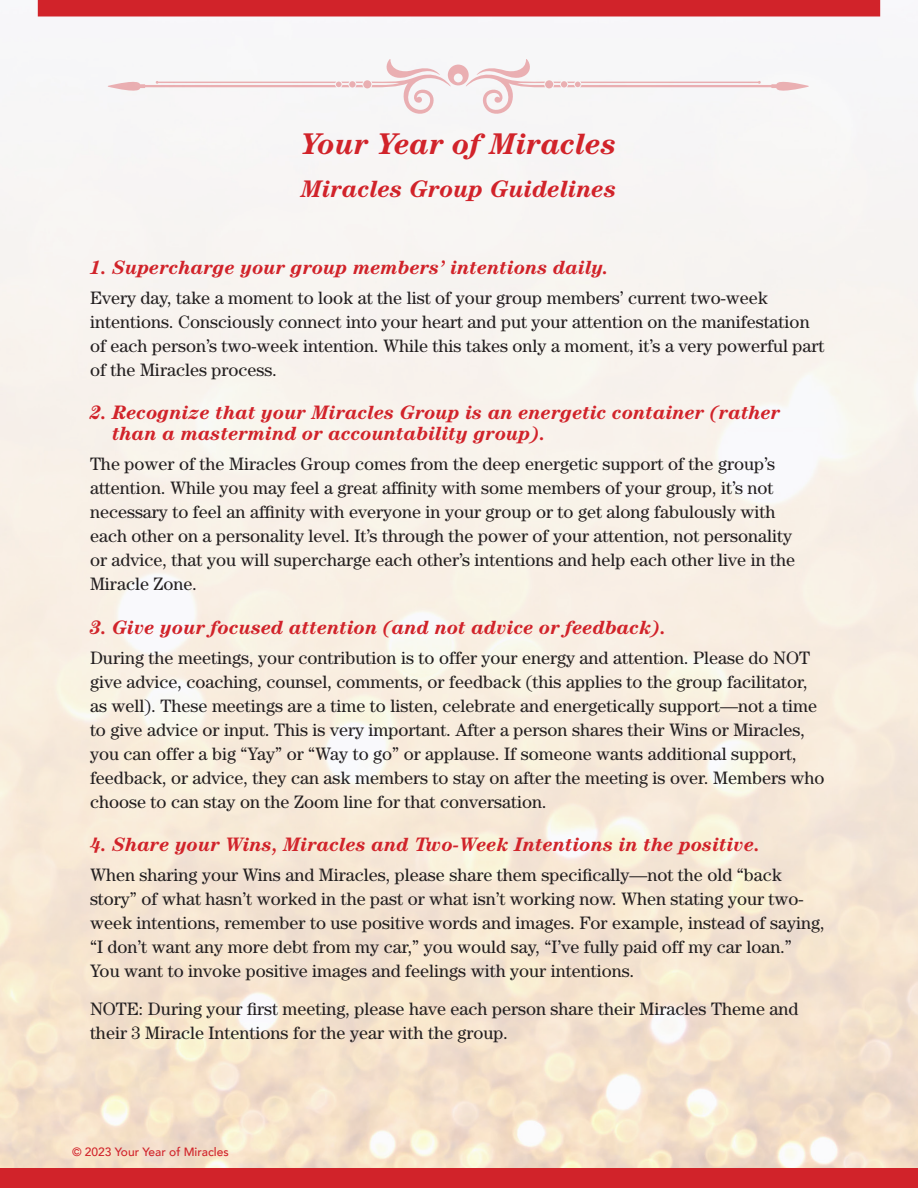
<style>
.page{position:relative;width:918px;height:1188px;background:#fff}
.page>*{position:absolute;margin:0;border:0;box-sizing:border-box;transform-origin:0 0}
.Big_Head{font:italic 700 30px "Century";color:#d1232a}
.Subhead{font:italic 700 24px "Century";color:#d1232a}
.A_Head{font:italic 700 19.5px/21px "Century";color:#d1232a}
.Body_Text{font:18px/24px "Century";color:#231f20}
.t1{font:500 12px "Avenir";color:#d1232a}
</style>
<div class="page">
<div style="left:0;top:1168px;width:918px;height:20px;background:#d1232a"></div>
<div style="left:38px;top:0;width:842px;height:16px;background:#d1232a"></div>
<svg style="left:108px;top:59px;width:701px;height:56px"></svg>
<p class="Big_Head" style="left:301px;top:126px;width:317px">Your Year of Miracles</p>
<p class="Subhead" style="left:301px;top:175px;width:317px">Miracles Group Guidelines</p>
<p class="A_Head" style="left:90px;top:257px;width:520px">1. Supercharge your group members’ intentions daily.</p>
<p class="Body_Text" style="left:90px;top:285px;width:736px">Every day, take a moment to look at the list of your group members’ current two-week intentions. Consciously connect into your heart and put your attention on the manifestation of each person’s two-week intention. While this takes only a moment, it’s a very powerful part of the Miracles process.</p>
<p class="A_Head" style="left:112px;top:402px;width:670px;text-indent:-22px">2. Recognize that your Miracles Group is an energetic container (rather than a mastermind or accountability group).</p>
<p class="Body_Text" style="left:90px;top:452px;width:707px">The power of the Miracles Group comes from the deep energetic support of the group’s attention. While you may feel a great affinity with some members of your group, it’s not necessary to feel an affinity with everyone in your group or to get along fabulously with each other on a personality level. It’s through the power of your attention, not personality or advice, that you will supercharge each other’s intentions and help each other live in the Miracle Zone.</p>
<p class="A_Head" style="left:90px;top:617px;width:578px">3. Give your focused attention (and not advice or feedback).</p>
<p class="Body_Text" style="left:90px;top:645px;width:736px">During the meetings, your contribution is to offer your energy and attention. Please do NOT give advice, coaching, counsel, comments, or feedback (this applies to the group facilitator, as well). These meetings are a time to listen, celebrate and energetically support—not a time to give advice or input. This is very important. After a person shares their Wins or Miracles, you can offer a big “Yay” or “Way to go” or applause. If someone wants additional support, feedback, or advice, they can ask members to stay on after the meeting is over. Members who choose to can stay on the Zoom line for that conversation.</p>
<p class="A_Head" style="left:90px;top:834px;width:672px">4. Share your Wins, Miracles and Two-Week Intentions in the positive.</p>
<p class="Body_Text" style="left:90px;top:863px;width:736px">When sharing your Wins and Miracles, please share them specifically—not the old “back story” of what hasn’t worked in the past or what isn’t working now. When stating your two&shy;week intentions, remember to use positive words and images. For example, instead of saying, “I don’t want any more debt from my car,” you would say, “I’ve fully paid off my car loan.” You want to invoke positive images and feelings with your intentions.</p>
<p class="Body_Text" style="left:90px;top:996px;width:710px">NOTE: During your first meeting, please have each person share their Miracles Theme and their 3 Miracle Intentions for the year with the group.</p>
<p class="t1" style="left:72px;top:1141px;width:158px">© 2023 Your Year of Miracles</p>
</div>
